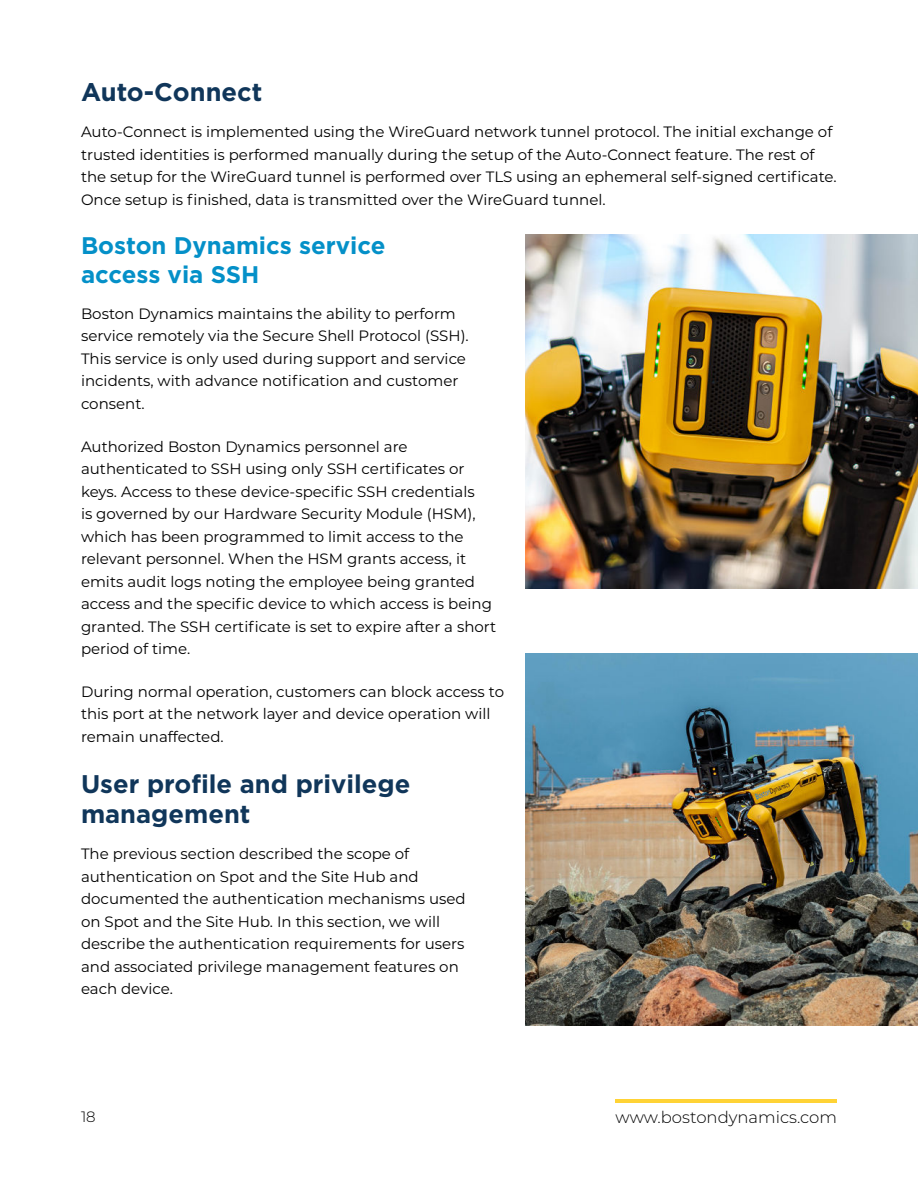
<style>
.page{position:relative;width:918px;height:1188px;background:#fff}
.page>*{position:absolute;margin:0;border:0;box-sizing:border-box;transform-origin:0 0}
.t1{font:700 25.5px/30.6px "Gotham";color:#10365a}
.t2{font:700 24px/28.8px "Gotham";color:#0490c8}
.t3{font:300 16.5px "Montserrat";color:#000}
.t4{font:15px/22.5px "Montserrat";color:#000}
.t5{font:300 15px "Montserrat";color:#000}
</style>
<div class="page">
<hr style="left:616px;top:1099px;width:221px;height:4px;background:#ffd335">
<img style="left:525px;top:234px;width:393px;height:354px">
<img style="left:525px;top:653px;width:393px;height:373px">
<h1 class="t1" style="left:81px;top:78px;width:183px">Auto-Connect</h1>
<p class="t4" style="left:81px;top:121px;width:757px">Auto-Connect is implemented using the WireGuard network tunnel protocol. The initial exchange of trusted identities is performed manually during the setup of the Auto-Connect feature. The rest of the setup for the WireGuard tunnel is performed over TLS using an ephemeral self-signed certificate.<br>Once setup is finished, data is transmitted over the WireGuard tunnel.</p>
<h2 class="t2" style="left:81px;top:232px;width:306px">Boston Dynamics service access via SSH</h2>
<p class="t4" style="left:81px;top:303px;width:389px">Boston Dynamics maintains the ability to perform service remotely via the Secure Shell Protocol (SSH).<br>This service is only used during support and service incidents, with advance notification and customer consent.</p>
<p class="t4" style="left:81px;top:435px;width:417px">Authorized Boston Dynamics personnel are authenticated to SSH using only SSH certificates or keys. Access to these device-specific SSH credentials<br>is governed by our Hardware Security Module (HSM), which has been programmed to limit access to the relevant personnel. When the HSM grants access, it emits audit logs noting the employee being granted access and the specific device to which access is being granted. The SSH certificate is set to expire after a short period of time.</p>
<p class="t4" style="left:81px;top:681px;width:425px">During normal operation, customers can block access to this port at the network layer and device operation will remain unaffected.</p>
<h1 class="t1" style="left:81px;top:770px;width:331px">User profile and privilege management</h1>
<p class="t4" style="left:81px;top:843px;width:386px">The previous section described the scope of authentication on Spot and the Site Hub and documented the authentication mechanisms used on Spot and the Site Hub. In this section, we will describe the authentication requirements for users and associated privilege management features on each device.</p>
<p class="t5" style="left:81px;top:1108px;width:16px">18</p>
<p class="t3" style="left:616px;top:1111px;width:223px">www.bostondynamics.com</p>
</div>
